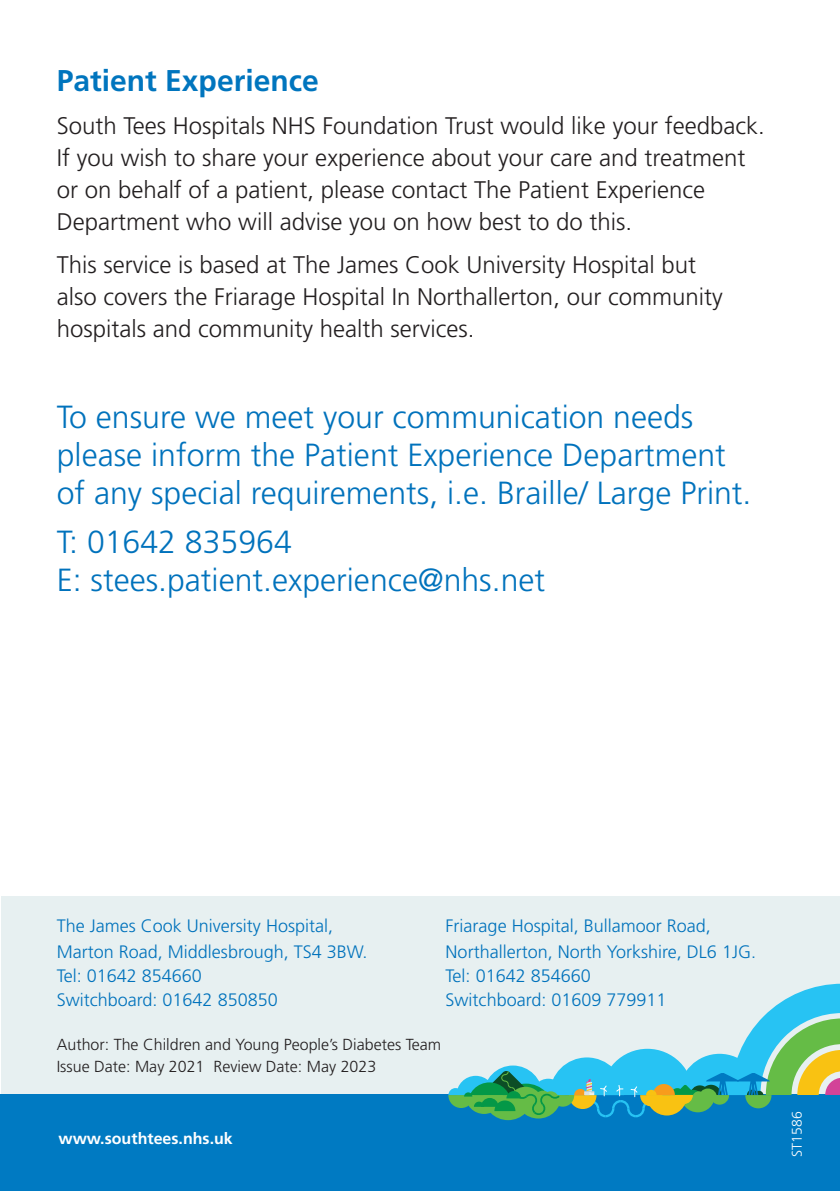
<style>
.page{position:relative;width:840px;height:1191px;background:#fff}
.page>*{position:absolute;margin:0;border:0;box-sizing:border-box;transform-origin:0 0}
.Para{font:300 32px/38px "Frutiger LT Pro";color:#0072bc}
.t1{font:700 30px "Frutiger LT Pro";color:#0075be}
.Para-2{font:300 24px/32px "Frutiger LT Pro";color:#231f20}
.para_11pt_blue{font:300 18px/26px "Frutiger LT Pro";color:#0072bc}
.t2{font:300 16px/22px "Frutiger LT Pro";color:#231f20}
.t3{font:700 16px "Frutiger LT Pro";color:#fff}
.para_8pt{font:300 14px "Frutiger LT Pro";color:#fff}
</style>
<div class="page">
<div style="left:2px;top:896px;width:837px;height:198px;background:#e7f0f1"></div>
<div style="left:0;top:1094px;width:839px;height:97px;background:#007ac2"></div>
<svg style="left:448px;top:983px;width:391px;height:138px"></svg>
<h2 class="t1" style="left:57px;top:62px;width:263px">Patient Experience</h2>
<p class="Para-2" style="left:57px;top:110px;width:709px">South Tees Hospitals NHS Foundation Trust would like your feedback.<br>If you wish to share your experience about your care and treatment or on behalf of a patient, please contact The Patient Experience Department who will advise you on how best to do this.</p>
<p class="Para-2" style="left:57px;top:249px;width:667px">This service is based at The James Cook University Hospital but also covers the Friarage Hospital In Northallerton, our community hospitals and community health services.</p>
<p class="Para" style="left:57px;top:398px;width:695px">To ensure we meet your communication needs please inform the Patient Experience Department of any special requirements, i.e. Braille/ Large Print.</p>
<p class="Para" style="left:57px;top:523px;width:489px">T: 01642 835964<br>E: stees.patient.experience@nhs.net</p>
<p class="para_11pt_blue" style="left:57px;top:913px;width:312px">The James Cook University Hospital,<br>Marton Road, Middlesbrough, TS4 3BW.</p>
<p class="para_11pt_blue" style="left:57px;top:964px;width:222px;line-height:24px">Tel: 01642 854660<br>Switchboard: 01642 850850</p>
<p class="para_11pt_blue" style="left:445px;top:913px;width:312px">Friarage Hospital, Bullamoor Road,<br>Northallerton, North Yorkshire, DL6 1JG.</p>
<p class="para_11pt_blue" style="left:445px;top:964px;width:222px;line-height:24px">Tel: 01642 854660<br>Switchboard: 01609 779911</p>
<p class="t2" style="left:57px;top:1033px;width:386px">Author: The Children and Young People’s Diabetes Team<br>Issue Date: May 2021 Review Date: May 2023</p>
<p class="t3" style="left:58px;top:1128px;width:176px">www.southtees.nhs.uk</p>
<p class="para_8pt" style="left:788px;top:1156px;width:47px;rotate:-90deg">ST1586</p>
</div>
